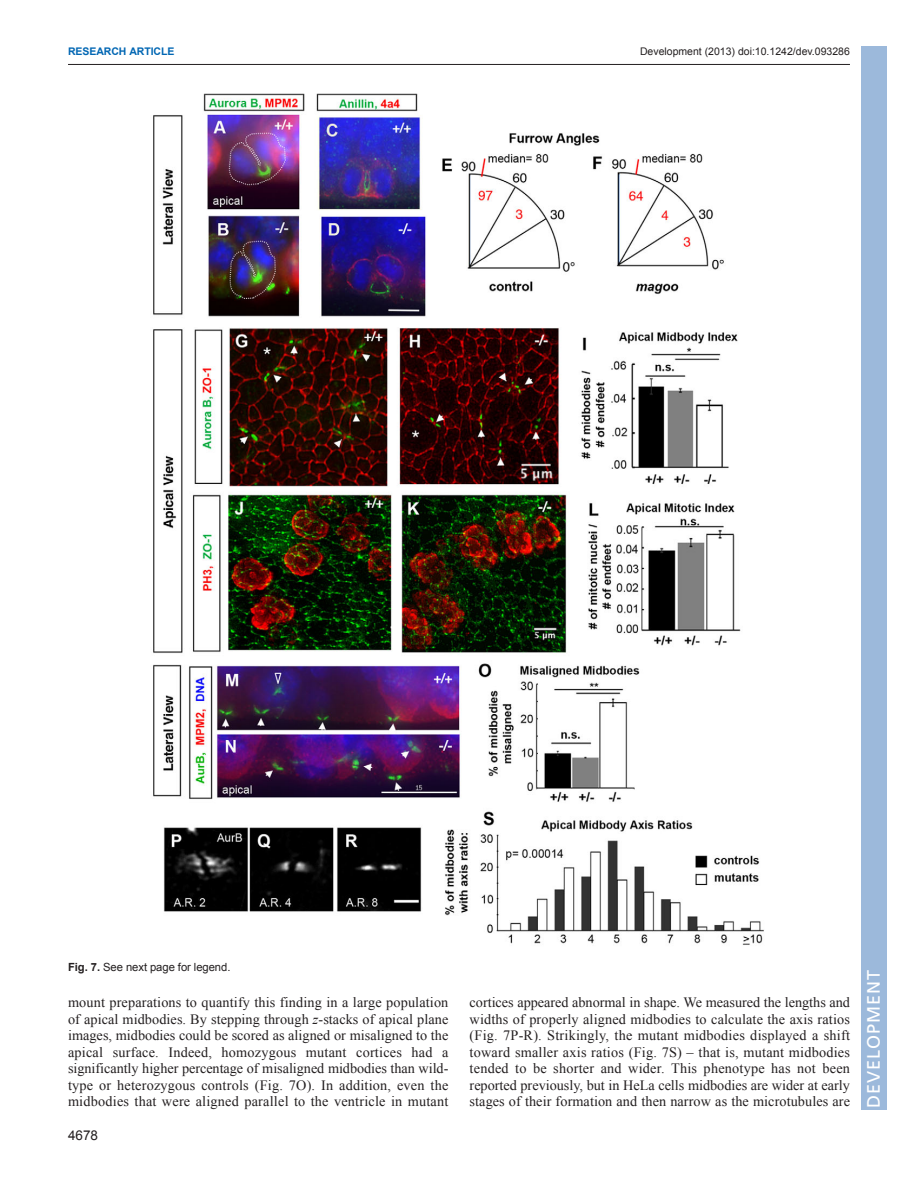
<style>
.page{position:relative;width:918px;height:1188px;background:#fff}
.page>*{position:absolute;margin:0;border:0;box-sizing:border-box;transform-origin:0 0}
.t1{font:18px "Frutiger LT Std";letter-spacing:.055em;color:#fff}
.t2{font:14.25px/16.5px "Times New Roman";letter-spacing:.01em;color:#231f20;text-align:justify}
.t3{font:13.5px "Arial";color:#231f20}
.t4{font:11.25px "Arial";letter-spacing:-.005em;color:#231f20}
.t5{font:10.5px "Arial";color:#231f20}
.t6{font:700 10.5px "Arial";letter-spacing:-.005em;color:#0166b3}
.s1{font-weight:700}
.s2{font-style:italic}
</style>
<div class="page">
<hr style="left:68px;top:64px;width:782px;height:1px;background:#231f20">
<img style="left:153px;top:93px;width:611px;height:852px">
<div style="left:861px;top:46px;width:25px;height:1064px;background:#9cb9db"></div>
<p class="t6" style="left:68px;top:45px;width:108px">RESEARCH ARTICLE</p>
<p class="t5" style="left:640px;top:45px;width:211px">Development (2013) doi:10.1242/dev.093286</p>
<p class="t4" style="left:68px;top:961px;width:164px"><span class="s1">Fig. 7.</span> See next page for legend.</p>
<p class="t2" style="left:68px;top:994px;width:382px">mount preparations to quantify this finding in a large population of apical midbodies. By stepping through <span class="s2">z</span>-stacks of apical plane images, midbodies could be scored as aligned or misaligned to the apical surface. Indeed, homozygous mutant cortices had a significantly higher percentage of misaligned midbodies than wild&shy;type or heterozygous controls (Fig. 7O). In addition, even the midbodies that were aligned parallel to the ventricle in mutant</p>
<p class="t2" style="left:470px;top:994px;width:382px">cortices appeared abnormal in shape. We measured the lengths and widths of properly aligned midbodies to calculate the axis ratios (Fig. 7P-R). Strikingly, the mutant midbodies displayed a shift toward smaller axis ratios (Fig. 7S) – that is, mutant midbodies tended to be shorter and wider. This phenotype has not been reported previously, but in HeLa cells midbodies are wider at early stages of their formation and then narrow as the microtubules are</p>
<p class="t3" style="left:68px;top:1128px;width:32px">4678</p>
<p class="t1" style="left:863px;top:1108px;width:140px;rotate:-90deg">DEVELOPMENT</p>
</div>
